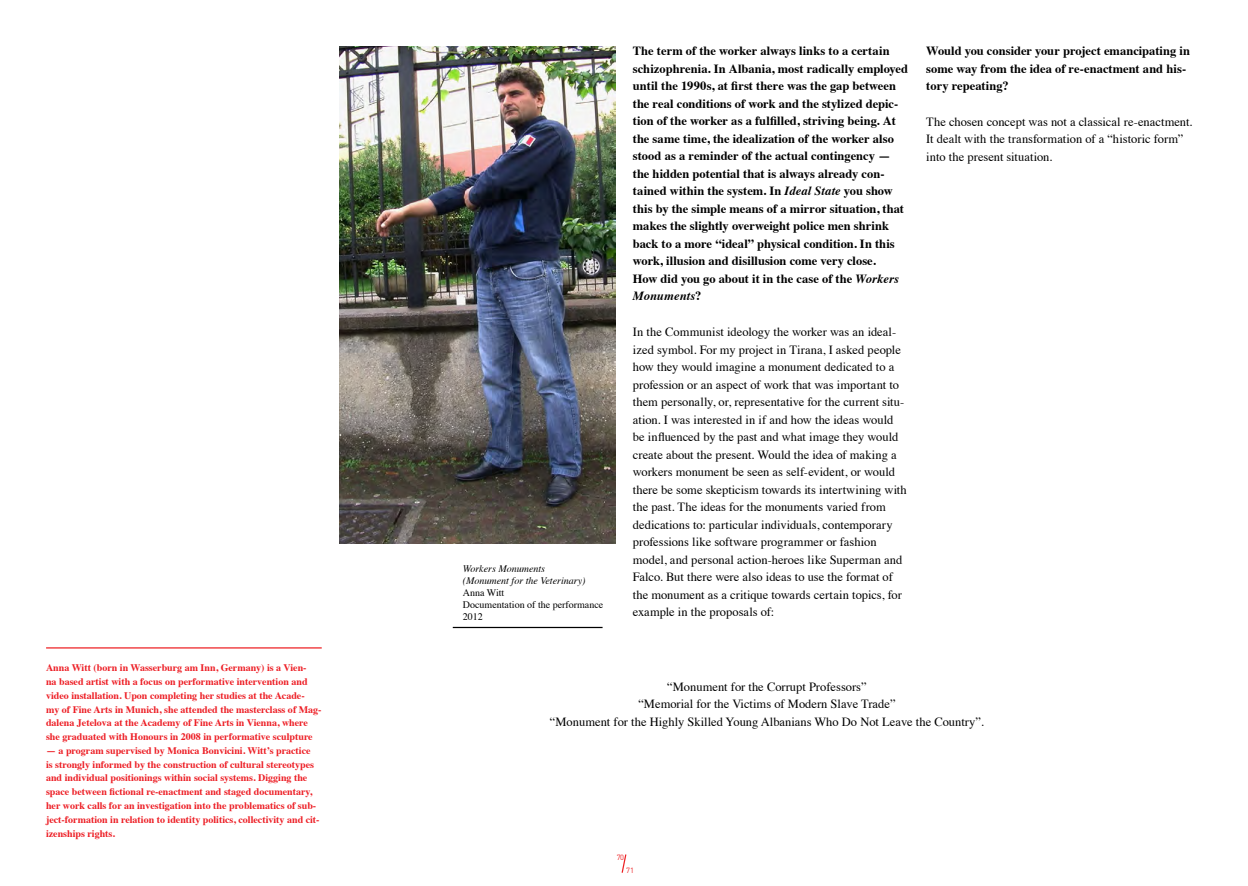
<style>
.page{position:relative;width:1248px;height:886px;background:#fff}
.page>*{position:absolute;margin:0;border:0;box-sizing:border-box;transform-origin:0 0}
.t1{font:12.5px/17.5px "Times";color:#000}
.t2{font:700 12.5px/17.5px "Times";color:#000}
.t3{font:700 10px/13.8px "Times";color:#ed1d24}
.t4{font:italic 10px/12px "Times";color:#000}
.t5{font:10px/12px "Times";color:#000}
.t6{font:7.5px "DIN";color:#ed2124}
.s1{font-style:italic}
</style>
<div class="page">
<svg style="left:621px;top:854px;width:6px;height:19px"></svg>
<img style="left:339px;top:46px;width:276px;height:498px">
<hr style="left:453px;top:627px;width:149px;height:1px;background:#000">
<hr style="left:46px;top:647px;width:276px;height:1px;background:#ed2124">
<p class="t3" style="left:46px;top:660px;width:277px">Anna Witt (born in Wasserburg am Inn, Germany) is a Vien-<br>na based artist with a focus on performative intervention and video installation. Upon completing her studies at the Acade-<br>my of Fine Arts in Munich, she attended the masterclass of Mag&shy;dalena Jetelova at the Academy of Fine Arts in Vienna, where she graduated with Honours in 2008 in performative sculpture</p>
<p class="t3" style="left:46px;top:743px;width:275px">— a program supervised by Monica Bonvicini. Witt’s practice is strongly informed by the construction of cultural stereotypes and individual positionings within social systems. Digging the space between fictional re-enactment and staged documentary, her work calls for an investigation into the problematics of sub&shy;ject-formation in relation to identity politics, collectivity and cit&shy;izenships rights.</p>
<p class="t4" style="left:463px;top:562px;width:124px">Workers Monuments (Monument for the Veterinary)</p>
<p class="t5" style="left:463px;top:586px;width:142px">Anna Witt<br>Documentation of the performance<br>2012</p>
<p class="t2" style="left:632px;top:41px;width:277px">The term of the worker always links to a certain schizophrenia. In Albania, most radically employed until the 1990s, at first there was the gap between the real conditions of work and the stylized depic&shy;tion of the worker as a fulfilled, striving being. At the same time, the idealization of the worker also stood as a reminder of the actual contingency — the hidden potential that is always already con&shy;tained within the system. In <span class="s1">Ideal State</span> you show this by the simple means of a mirror situation, that makes the slightly overweight police men shrink back to a more “ideal” physical condition. In this work, illusion and disillusion come very close.<br>How did you go about it in the case of the <span class="s1">Workers Monuments</span>?</p>
<p class="t1" style="left:632px;top:322px;width:275px">In the Communist ideology the worker was an ideal&shy;ized symbol. For my project in Tirana, I asked people how they would imagine a monument dedicated to a profession or an aspect of work that was important to them personally, or, representative for the current situ&shy;ation. I was interested in if and how the ideas would be influenced by the past and what image they would create about the present. Would the idea of making a workers monument be seen as self-evident, or would there be some skepticism towards its intertwining with the past. The ideas for the monuments varied from dedications to: particular individuals, contemporary professions like software programmer or fashion model, and personal action-heroes like Superman and Falco. But there were also ideas to use the format of the monument as a critique towards certain topics, for example in the proposals of:</p>
<p class="t2" style="left:926px;top:41px;width:265px">Would you consider your project emancipating in some way from the idea of re-enactment and his&shy;tory repeating?</p>
<p class="t1" style="left:926px;top:112px;width:268px">The chosen concept was not a classical re-enactment.<br>It dealt with the transformation of a “historic form” into the present situation.</p>
<p class="t1" style="left:550px;top:676px;width:435px;text-align:center">“Monument for the Corrupt Professors”<br>“Memorial for the Victims of Modern Slave Trade”<br>“Monument for the Highly Skilled Young Albanians Who Do Not Leave the Country”.</p>
<p class="t6" style="left:617px;top:853px;width:9px">70</p>
<p class="t6" style="left:626px;top:865px;width:9px">71</p>
</div>
